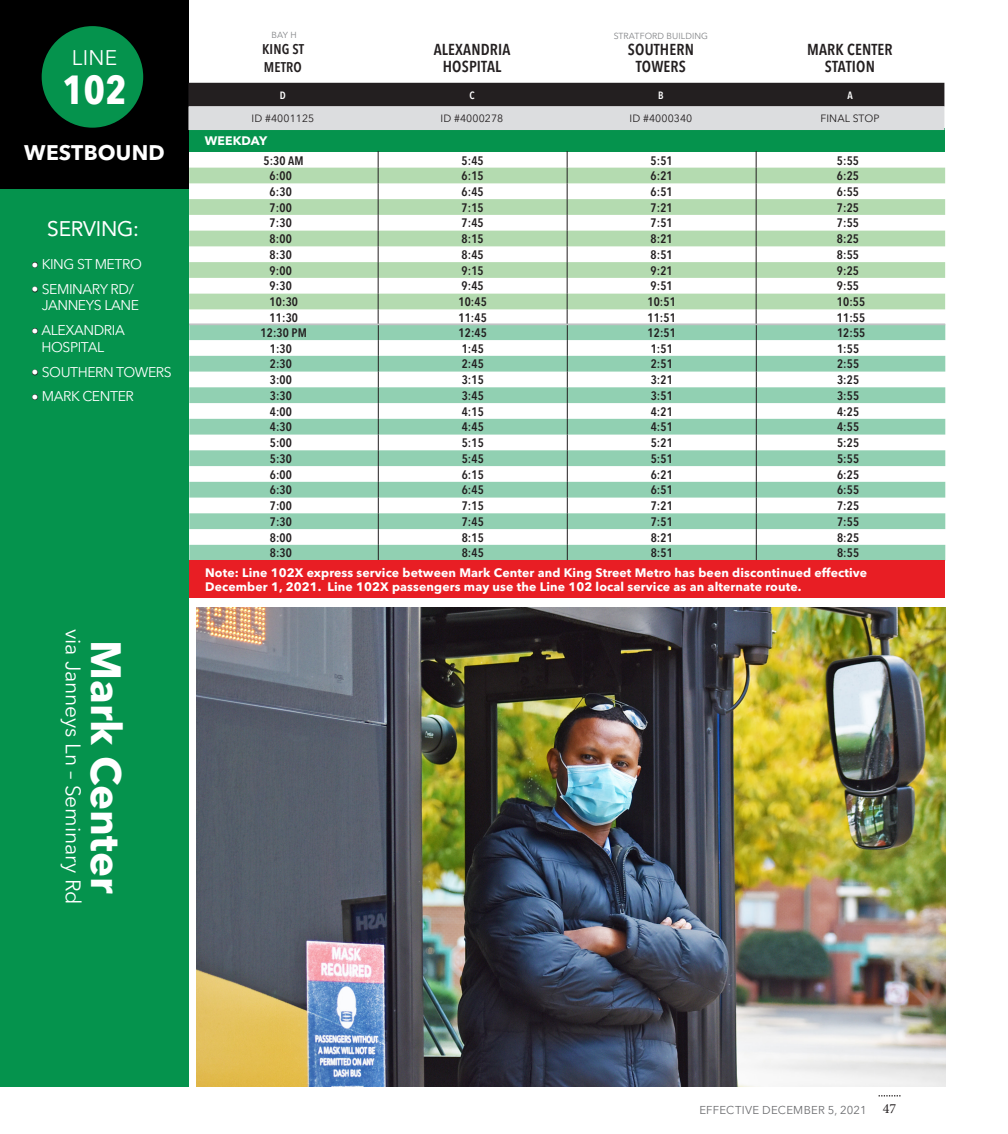
<style>
.page{position:relative;width:1008px;height:1134px;background:#fff}
.page>*{position:absolute;margin:0;border:0;box-sizing:border-box;transform-origin:0 0}
.t1{font:700 42px "Avenir Next LT Pro";color:#fff}
.AM{font:700 condensed 40.25px "Avenir Next LT Pro";color:#fff}
.AM-2{font:21px "Avenir Next LT Pro";letter-spacing:-.005em;color:#fff}
.AM-3{font:700 21px "Avenir Next LT Pro";letter-spacing:.01em;color:#fff}
.t2{font:21px "Avenir LT Std";letter-spacing:-.01em;color:#fff}
.AM-4{font:600 condensed 15.75px "Avenir Next LT Pro";letter-spacing:.01em;color:#231f20}
.t3{font:14px/16.8px "Avenir Next LT Pro";letter-spacing:-.03em;color:#fff}
.AM-5{font:600 condensed 14px "Avenir Next LT Pro";letter-spacing:.01em;color:#231f20}
.AM-6{font:600 condensed 12.25px "Avenir Next LT Pro";letter-spacing:.01em;color:#231f20}
.AM-7{font:700 12.25px "Avenir Next LT Pro";letter-spacing:.01em;color:#fff}
.t4{font:11.38px "Avenir Next LT Pro";letter-spacing:.015em;color:#6c6d70}
.AM-8{font:10.5px "Avenir Next LT Pro";letter-spacing:.01em;color:#231f20}
.AM-9{font:600 condensed 10.5px "Avenir Next LT Pro";color:#fff}
.AM-10{font:8.75px "Avenir Next LT Pro";letter-spacing:.01em;color:#808285}
.s1{color:#231f20}
.s2{font-family:"Minion Pro";font-size:14px;color:#231f20}
</style>
<div class="page">
<svg style="left:879px;top:1095px;width:22px;height:1px"></svg>
<div style="left:189px;top:128px;width:756px;height:24px;background:#05934d"></div>
<svg style="left:189px;top:151px;width:756px;height:409px"></svg>
<div style="left:0;top:0;width:189px;height:1087px;background:#05934d"></div>
<div style="left:0;top:0;width:189px;height:189px;background:#000"></div>
<svg style="left:188px;top:83px;width:756px;height:47px;background:#807f80"></svg>
<div style="left:42px;top:26px;width:101px;height:102px;background:#05934d;border-radius:50%"></div>
<img style="left:197px;top:607px;width:748px;height:480px">
<div style="left:189px;top:560px;width:756px;height:38px;background:#e81e24"></div>
<hr style="left:189px;top:323px;width:756px;height:2px;background:#c1c2c4">
<p class="AM-2" style="left:72px;top:46px;width:47px">LINE</p>
<p class="AM" style="left:62px;top:65px;width:66px">102</p>
<p class="AM-3" style="left:24px;top:140px;width:142px">WESTBOUND</p>
<p class="t2" style="left:47px;top:217px;width:93px">SERVING:</p>
<p class="t3" style="left:32px;top:256px;width:112px"><span class="s1">•</span> KING ST METRO</p>
<p class="t3" style="left:42px;top:280px;width:99px;text-indent:-10px"><span class="s1">•</span> SEMINARY RD/<br>JANNEYS LANE</p>
<p class="t3" style="left:41px;top:322px;width:85px;text-indent:-10px"><span class="s1">•</span> ALEXANDRIA<br>HOSPITAL</p>
<p class="t3" style="left:32px;top:363px;width:142px"><span class="s1">•</span> SOUTHERN TOWERS</p>
<p class="t3" style="left:32px;top:388px;width:104px"><span class="s1">•</span> MARK CENTER</p>
<h3 class="AM-2" style="left:86px;top:629px;width:277px;rotate:90deg">via Janneys Ln – Seminary Rd</h3>
<h1 class="t1" style="left:132px;top:640px;width:255px;rotate:90deg">Mark Center</h1>
<p class="AM-10" style="left:272px;top:30px;width:27px">BAY H</p>
<p class="AM-10" style="left:614px;top:31px;width:96px">STRATFORD BUILDING</p>
<p class="AM-5" style="left:262px;top:41px;width:44px">KING ST</p>
<p class="AM-5" style="left:264px;top:58px;width:39px">METRO</p>
<p class="AM-4" style="left:434px;top:40px;width:78px">ALEXANDRIA</p>
<p class="AM-4" style="left:443px;top:57px;width:60px">HOSPITAL</p>
<p class="AM-4" style="left:628px;top:40px;width:67px">SOUTHERN</p>
<p class="AM-4" style="left:636px;top:57px;width:52px">TOWERS</p>
<p class="AM-4" style="left:807px;top:40px;width:87px">MARK CENTER</p>
<p class="AM-4" style="left:825px;top:57px;width:51px">STATION</p>
<p class="AM-9" style="left:280px;top:88px;width:7px">D</p>
<p class="AM-9" style="left:469px;top:88px;width:7px">C</p>
<p class="AM-9" style="left:658px;top:88px;width:7px">B</p>
<p class="AM-9" style="left:847px;top:88px;width:7px">A</p>
<p class="AM-8" style="left:252px;top:112px;width:64px">ID #4001125</p>
<p class="AM-8" style="left:441px;top:112px;width:64px">ID #4000278</p>
<p class="AM-8" style="left:630px;top:112px;width:64px">ID #4000340</p>
<p class="AM-8" style="left:820px;top:112px;width:61px">FINAL STOP</p>
<p class="AM-7" style="left:205px;top:133px;width:64px">WEEKDAY</p>
<p class="AM-6" style="left:264px;top:153px;width:42px">5:30 AM</p>
<p class="AM-6" style="left:462px;top:153px;width:24px">5:45</p>
<p class="AM-6" style="left:651px;top:153px;width:24px">5:51</p>
<p class="AM-6" style="left:837px;top:153px;width:24px">5:55</p>
<p class="AM-6" style="left:270px;top:168px;width:24px">6:00</p>
<p class="AM-6" style="left:462px;top:168px;width:24px">6:15</p>
<p class="AM-6" style="left:651px;top:168px;width:24px">6:21</p>
<p class="AM-6" style="left:837px;top:168px;width:24px">6:25</p>
<p class="AM-6" style="left:270px;top:184px;width:24px">6:30</p>
<p class="AM-6" style="left:462px;top:184px;width:24px">6:45</p>
<p class="AM-6" style="left:651px;top:184px;width:24px">6:51</p>
<p class="AM-6" style="left:837px;top:184px;width:24px">6:55</p>
<p class="AM-6" style="left:270px;top:200px;width:24px">7:00</p>
<p class="AM-6" style="left:462px;top:200px;width:24px">7:15</p>
<p class="AM-6" style="left:651px;top:200px;width:24px">7:21</p>
<p class="AM-6" style="left:837px;top:200px;width:24px">7:25</p>
<p class="AM-6" style="left:270px;top:216px;width:24px">7:30</p>
<p class="AM-6" style="left:462px;top:216px;width:24px">7:45</p>
<p class="AM-6" style="left:651px;top:216px;width:24px">7:51</p>
<p class="AM-6" style="left:837px;top:216px;width:24px">7:55</p>
<p class="AM-6" style="left:270px;top:231px;width:24px">8:00</p>
<p class="AM-6" style="left:462px;top:231px;width:24px">8:15</p>
<p class="AM-6" style="left:651px;top:231px;width:24px">8:21</p>
<p class="AM-6" style="left:837px;top:231px;width:24px">8:25</p>
<p class="AM-6" style="left:270px;top:247px;width:24px">8:30</p>
<p class="AM-6" style="left:462px;top:247px;width:24px">8:45</p>
<p class="AM-6" style="left:651px;top:247px;width:24px">8:51</p>
<p class="AM-6" style="left:837px;top:247px;width:24px">8:55</p>
<p class="AM-6" style="left:270px;top:263px;width:24px">9:00</p>
<p class="AM-6" style="left:462px;top:263px;width:24px">9:15</p>
<p class="AM-6" style="left:651px;top:263px;width:24px">9:21</p>
<p class="AM-6" style="left:837px;top:263px;width:24px">9:25</p>
<p class="AM-6" style="left:270px;top:279px;width:24px">9:30</p>
<p class="AM-6" style="left:462px;top:279px;width:24px">9:45</p>
<p class="AM-6" style="left:651px;top:279px;width:24px">9:51</p>
<p class="AM-6" style="left:837px;top:279px;width:24px">9:55</p>
<p class="AM-6" style="left:270px;top:294px;width:30px">10:30</p>
<p class="AM-6" style="left:458px;top:294px;width:30px">10:45</p>
<p class="AM-6" style="left:647px;top:294px;width:30px">10:51</p>
<p class="AM-6" style="left:837px;top:294px;width:30px">10:55</p>
<p class="AM-6" style="left:270px;top:310px;width:30px">11:30</p>
<p class="AM-6" style="left:458px;top:310px;width:30px">11:45</p>
<p class="AM-6" style="left:647px;top:310px;width:30px">11:51</p>
<p class="AM-6" style="left:837px;top:310px;width:30px">11:55</p>
<p class="AM-6" style="left:261px;top:326px;width:48px">12:30 PM</p>
<p class="AM-6" style="left:459px;top:326px;width:30px">12:45</p>
<p class="AM-6" style="left:648px;top:326px;width:30px">12:51</p>
<p class="AM-6" style="left:837px;top:326px;width:30px">12:55</p>
<p class="AM-6" style="left:270px;top:341px;width:24px">1:30</p>
<p class="AM-6" style="left:462px;top:341px;width:24px">1:45</p>
<p class="AM-6" style="left:651px;top:341px;width:24px">1:51</p>
<p class="AM-6" style="left:837px;top:341px;width:24px">1:55</p>
<p class="AM-6" style="left:270px;top:357px;width:24px">2:30</p>
<p class="AM-6" style="left:462px;top:357px;width:24px">2:45</p>
<p class="AM-6" style="left:651px;top:357px;width:24px">2:51</p>
<p class="AM-6" style="left:837px;top:357px;width:24px">2:55</p>
<p class="AM-6" style="left:270px;top:372px;width:24px">3:00</p>
<p class="AM-6" style="left:462px;top:372px;width:24px">3:15</p>
<p class="AM-6" style="left:651px;top:372px;width:24px">3:21</p>
<p class="AM-6" style="left:837px;top:372px;width:24px">3:25</p>
<p class="AM-6" style="left:270px;top:388px;width:24px">3:30</p>
<p class="AM-6" style="left:462px;top:388px;width:24px">3:45</p>
<p class="AM-6" style="left:651px;top:388px;width:24px">3:51</p>
<p class="AM-6" style="left:837px;top:388px;width:24px">3:55</p>
<p class="AM-6" style="left:270px;top:404px;width:24px">4:00</p>
<p class="AM-6" style="left:462px;top:404px;width:24px">4:15</p>
<p class="AM-6" style="left:651px;top:404px;width:24px">4:21</p>
<p class="AM-6" style="left:837px;top:404px;width:24px">4:25</p>
<p class="AM-6" style="left:270px;top:420px;width:24px">4:30</p>
<p class="AM-6" style="left:462px;top:420px;width:24px">4:45</p>
<p class="AM-6" style="left:651px;top:420px;width:24px">4:51</p>
<p class="AM-6" style="left:837px;top:420px;width:24px">4:55</p>
<p class="AM-6" style="left:270px;top:435px;width:24px">5:00</p>
<p class="AM-6" style="left:462px;top:435px;width:24px">5:15</p>
<p class="AM-6" style="left:651px;top:435px;width:24px">5:21</p>
<p class="AM-6" style="left:837px;top:435px;width:24px">5:25</p>
<p class="AM-6" style="left:270px;top:451px;width:24px">5:30</p>
<p class="AM-6" style="left:462px;top:451px;width:24px">5:45</p>
<p class="AM-6" style="left:651px;top:451px;width:24px">5:51</p>
<p class="AM-6" style="left:837px;top:451px;width:24px">5:55</p>
<p class="AM-6" style="left:270px;top:467px;width:24px">6:00</p>
<p class="AM-6" style="left:462px;top:467px;width:24px">6:15</p>
<p class="AM-6" style="left:651px;top:467px;width:24px">6:21</p>
<p class="AM-6" style="left:837px;top:467px;width:24px">6:25</p>
<p class="AM-6" style="left:270px;top:483px;width:24px">6:30</p>
<p class="AM-6" style="left:462px;top:483px;width:24px">6:45</p>
<p class="AM-6" style="left:651px;top:483px;width:24px">6:51</p>
<p class="AM-6" style="left:837px;top:483px;width:24px">6:55</p>
<p class="AM-6" style="left:270px;top:498px;width:24px">7:00</p>
<p class="AM-6" style="left:462px;top:498px;width:24px">7:15</p>
<p class="AM-6" style="left:651px;top:498px;width:24px">7:21</p>
<p class="AM-6" style="left:837px;top:498px;width:24px">7:25</p>
<p class="AM-6" style="left:270px;top:514px;width:24px">7:30</p>
<p class="AM-6" style="left:462px;top:514px;width:24px">7:45</p>
<p class="AM-6" style="left:651px;top:514px;width:24px">7:51</p>
<p class="AM-6" style="left:837px;top:514px;width:24px">7:55</p>
<p class="AM-6" style="left:270px;top:530px;width:24px">8:00</p>
<p class="AM-6" style="left:462px;top:530px;width:24px">8:15</p>
<p class="AM-6" style="left:651px;top:530px;width:24px">8:21</p>
<p class="AM-6" style="left:837px;top:530px;width:24px">8:25</p>
<p class="AM-6" style="left:270px;top:546px;width:24px">8:30</p>
<p class="AM-6" style="left:462px;top:546px;width:24px">8:45</p>
<p class="AM-6" style="left:651px;top:546px;width:24px">8:51</p>
<p class="AM-6" style="left:837px;top:546px;width:24px">8:55</p>
<p class="AM-7" style="left:205px;top:565px;width:664px">Note: Line 102X express service between Mark Center and King Street Metro has been discontinued effective</p>
<p class="AM-7" style="left:205px;top:579px;width:598px">December 1, 2021. Line 102X passengers may use the Line 102 local service as an alternate route.</p>
<p class="t4" style="left:699px;top:1103px;width:198px">EFFECTIVE DECEMBER 5, 2021 <span class="s2">47</span></p>
</div>
